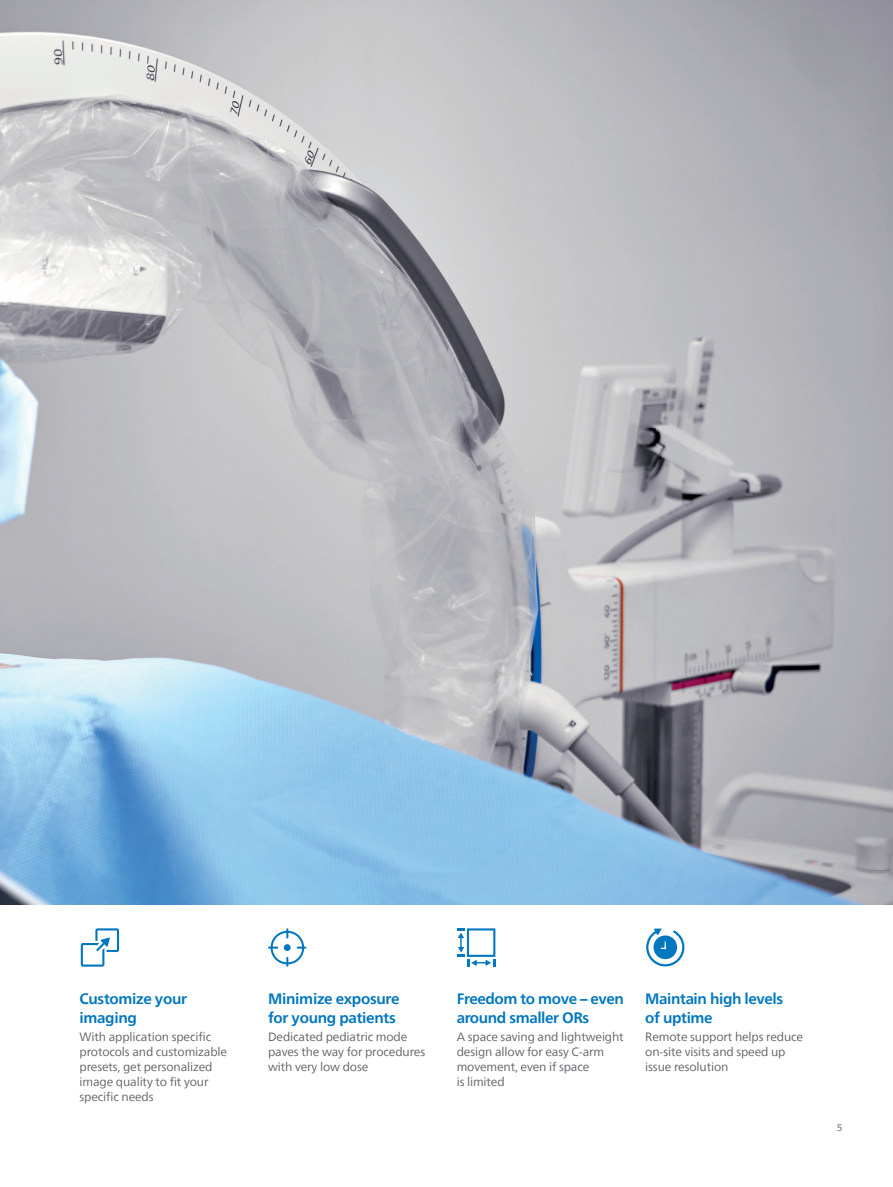
<style>
.page{position:relative;width:893px;height:1187px;background:#fff}
.page>*{position:absolute;margin:0;border:0;box-sizing:border-box;transform-origin:0 0}
.t1{font:700 15px/19.5px "Neue Frutiger World";letter-spacing:-.025em;color:#0077bf}
.t2{font:12px/15px "Neue Frutiger World";letter-spacing:-.01em;color:#636366}
.t3{font:700 9.75px "Neue Frutiger World";color:#939598}
</style>
<div class="page">
<img style="left:0;top:0;width:893px;height:904px">
<svg style="left:268px;top:928px;width:38px;height:38px"></svg>
<svg style="left:81px;top:928px;width:38px;height:38px"></svg>
<svg style="left:457px;top:928px;width:38px;height:38px"></svg>
<svg style="left:646px;top:928px;width:38px;height:38px"></svg>
<p class="t1" style="left:80px;top:988px;width:109px">Customize your imaging</p>
<p class="t2" style="left:80px;top:1029px;width:149px">With application specific protocols and customizable presets, get personalized image quality to fit your specific needs</p>
<p class="t1" style="left:268px;top:988px;width:133px">Minimize exposure for young patients</p>
<p class="t2" style="left:268px;top:1029px;width:159px">Dedicated pediatric mode paves the way for procedures with very low dose</p>
<p class="t1" style="left:457px;top:988px;width:169px">Freedom to move – even around smaller ORs</p>
<p class="t2" style="left:457px;top:1029px;width:169px">A space saving and lightweight design allow for easy C-arm movement, even if space<br>is limited</p>
<p class="t1" style="left:645px;top:988px;width:139px">Maintain high levels of uptime</p>
<p class="t2" style="left:645px;top:1029px;width:159px">Remote support helps reduce on-site visits and speed up issue resolution</p>
<p class="t3" style="left:837px;top:1119px;width:7px">5</p>
</div>
